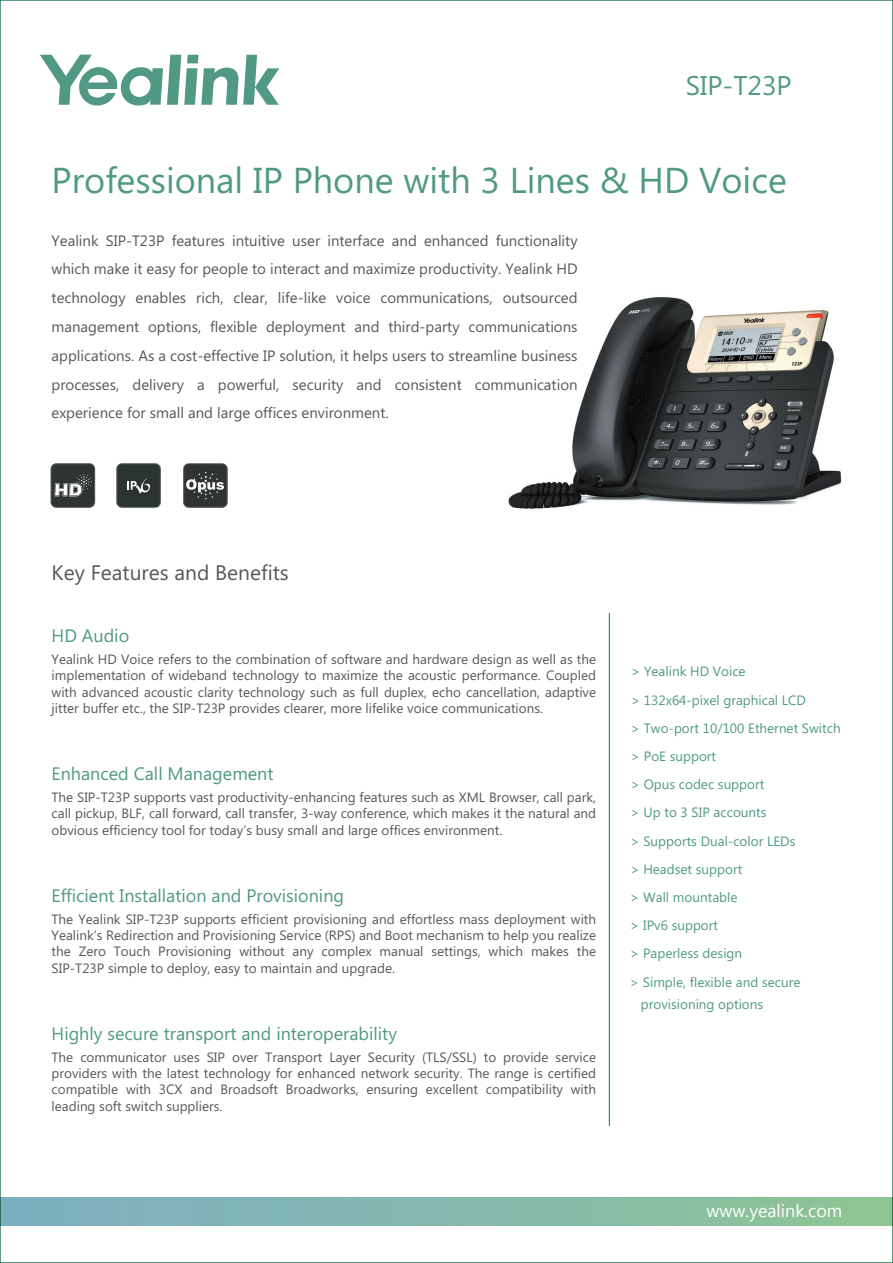
<style>
.page{position:relative;width:893px;height:1263px;background:#fff}
.page>*{position:absolute;margin:0;border:0;box-sizing:border-box;transform-origin:0 0}
.t1{font:36px "Microsoft Phags Pa";color:#509984}
.t2{font:27px "Microsoft Phags Pa";color:#519984}
.t3{font:21px "Microsoft Phags Pa";color:#57585a}
.t4{font:18px "Microsoft Phags Pa";color:#509984}
.t5{font:18px "Lao UI";color:#fff}
.t6{font:15px/28.8px "Microsoft Phags Pa";color:#57585a;text-align:justify}
.t7{font:13.5px/16.2px "Microsoft Phags Pa";color:#57585a;text-align:justify}
.t8{font:13.5px/28.2px "Microsoft Phags Pa";color:#509984}
</style>
<div class="page">
<img style="left:508px;top:297px;width:334px;height:212px">
<hr style="left:609px;top:613px;width:1px;height:513px;background:#007955">
<svg style="left:40px;top:55px;width:239px;height:51px"></svg>
<div style="left:116px;top:463px;width:45px;height:45px;border:2px solid #595a5c;border-radius:5px"></div>
<div style="left:117px;top:464px;width:43px;height:43px;background:#2c3333;border-radius:5px"></div>
<svg style="left:127px;top:478px;width:23px;height:16px"></svg>
<div style="left:51px;top:463px;width:44px;height:45px;border:2px solid #57585a;border-radius:5px"></div>
<div style="left:52px;top:464px;width:42px;height:43px;background:#2f3333;border-radius:5px"></div>
<svg style="left:54px;top:474px;width:38px;height:22px"></svg>
<div style="left:0;top:1197px;width:893px;height:28px;background:linear-gradient(to right,#7daec3,#8ec495)"></div>
<div style="left:183px;top:463px;width:45px;height:45px;border:2px solid #57585a;border-radius:5px"></div>
<div style="left:184px;top:464px;width:43px;height:43px;background:#2f3333;border-radius:5px"></div>
<svg style="left:186px;top:472px;width:38px;height:27px"></svg>
<h2 class="t2" style="left:686px;top:67px;width:107px">SIP-T23P</h2>
<h1 class="t1" style="left:52px;top:155px;width:737px">Professional IP Phone with 3 Lines &amp; HD Voice</h1>
<p class="t6" style="left:52px;top:225px;width:528px">Yealink SIP-T23P features intuitive user interface and enhanced functionality which make it easy for people to interact and maximize productivity. Yealink HD technology enables rich, clear, life-like voice communications, outsourced management options, flexible deployment and third-party communications applications. As a cost-effective IP solution, it helps users to streamline business processes, delivery a powerful, security and consistent communication experience for small and large offices environment.</p>
<h3 class="t3" style="left:52px;top:558px;width:239px">Key Features and Benefits</h3>
<h3 class="t4" style="left:52px;top:623px;width:79px">HD Audio</h3>
<p class="t7" style="left:52px;top:650px;width:546px">Yealink HD Voice refers to the combination of software and hardware design as well as the implementation of wideband technology to maximize the acoustic performance. Coupled with advanced acoustic clarity technology such as full duplex, echo cancellation, adaptive jitter buffer etc., the SIP-T23P provides clearer, more lifelike voice communications.</p>
<h3 class="t4" style="left:52px;top:761px;width:223px">Enhanced Call Management</h3>
<p class="t7" style="left:52px;top:788px;width:546px">The SIP-T23P supports vast productivity-enhancing features such as XML Browser, call park, call pickup, BLF, call forward, call transfer, 3-way conference, which makes it the natural and obvious efficiency tool for today’s busy small and large offices environment.</p>
<h3 class="t4" style="left:52px;top:883px;width:294px">Efficient Installation and Provisioning</h3>
<p class="t7" style="left:52px;top:910px;width:546px">The Yealink SIP-T23P supports efficient provisioning and effortless mass deployment with Yealink’s Redirection and Provisioning Service (RPS) and Boot mechanism to help you realize the Zero Touch Provisioning without any complex manual settings, which makes the SIP-T23P simple to deploy, easy to maintain and upgrade.</p>
<h3 class="t4" style="left:52px;top:1021px;width:347px">Highly secure transport and interoperability</h3>
<p class="t7" style="left:52px;top:1048px;width:546px">The communicator uses SIP over Transport Layer Security (TLS/SSL) to provide service providers with the latest technology for enhanced network security. The range is certified compatible with 3CX and Broadsoft Broadworks, ensuring excellent compatibility with leading soft switch suppliers.</p>
<p class="t8" style="left:630px;top:657px;width:212px">&gt; Yealink HD Voice<br>&gt; 132x64-pixel graphical LCD<br>&gt; Two-port 10/100 Ethernet Switch &gt; PoE support<br>&gt; Opus codec support<br>&gt; Up to 3 SIP accounts<br>&gt; Supports Dual-color LEDs<br>&gt; Headset support<br>&gt; Wall mountable<br>&gt; IPv6 support<br>&gt; Paperless design<br>&gt; Simple, flexible and secure</p>
<p class="t8" style="left:641px;top:989px;width:124px">provisioning options</p>
<h3 class="t5" style="left:707px;top:1199px;width:137px">www.yealink.com</h3>
</div>
